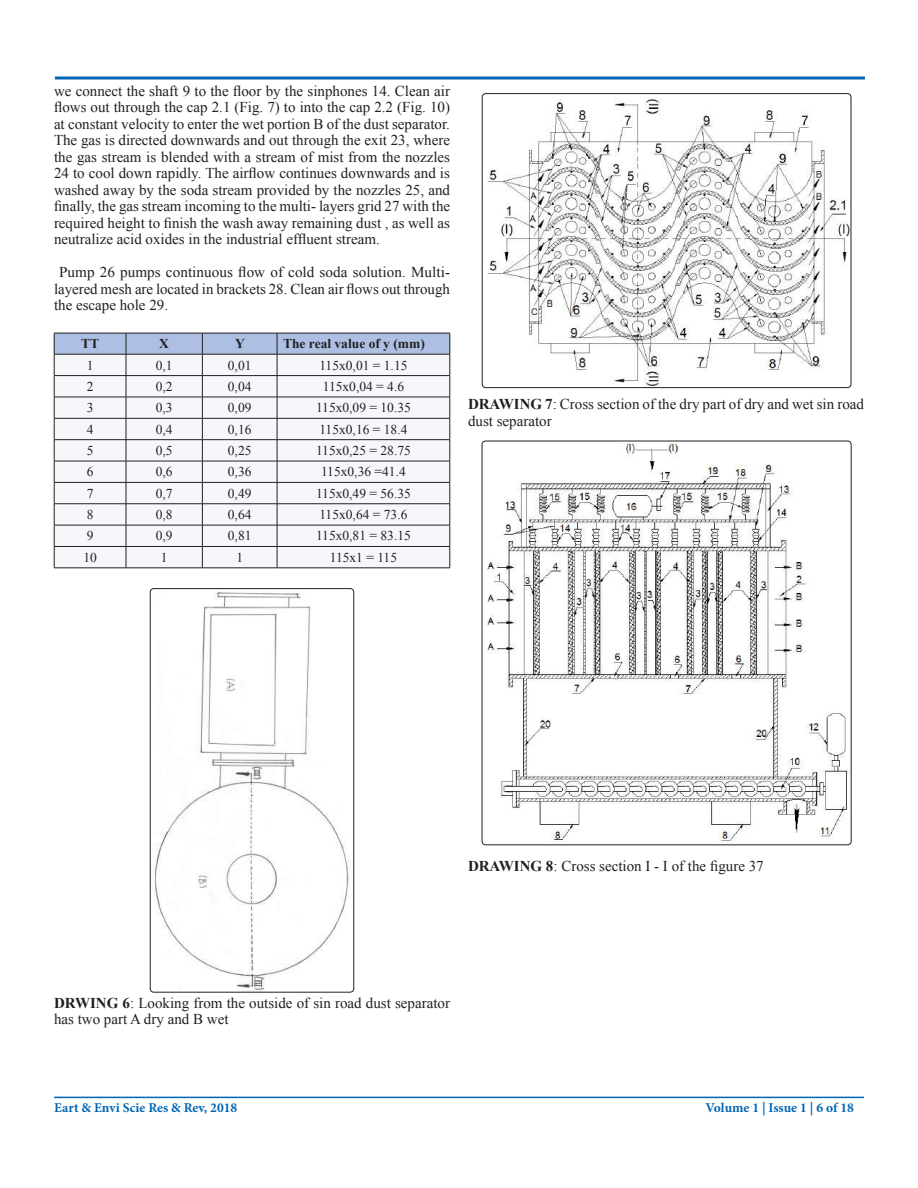
<style>
.page{position:relative;width:918px;height:1188px;background:#fff}
.page>*{position:absolute;margin:0;border:0;box-sizing:border-box;transform-origin:0 0}
.t1{font:15px/16.5px "Times New Roman";color:#231f20;text-align:justify}
.t2{font:13.5px "Times New Roman";color:#231f20}
.t3{font:700 13.5px "Minion Pro";color:#0166b3}
.t4{font:700 13.5px "Times New Roman";color:#231f20}
.s1{font-weight:700}
</style>
<div class="page">
<svg style="left:54px;top:76px;width:811px;height:4px;background:#408cc5"></svg>
<hr style="left:54px;top:1097px;width:810px;height:1px;background:#0166b3">
<svg style="left:54px;top:333px;width:397px;height:235px"></svg>
<hr style="left:54px;top:568px;width:72px;height:1px;background:#231f20">
<hr style="left:126px;top:568px;width:76px;height:1px;background:#231f20">
<hr style="left:202px;top:568px;width:75px;height:1px;background:#231f20">
<hr style="left:277px;top:568px;width:173px;height:1px;background:#231f20">
<img style="left:150px;top:589px;width:204px;height:403px">
<div style="left:150px;top:588px;width:204px;height:404px;border:1px solid #231f20;border-radius:4px"></div>
<img style="left:482px;top:94px;width:369px;height:294px">
<div style="left:482px;top:93px;width:369px;height:295px;border:1px solid #231f20;border-radius:4px"></div>
<img style="left:482px;top:441px;width:369px;height:404px">
<div style="left:482px;top:441px;width:369px;height:404px;border:1px solid #231f20;border-radius:4px"></div>
<p class="t1" style="left:54px;top:82px;width:398px">we connect the shaft 9 to the floor by the sinphones 14. Clean air flows out through the cap 2.1 (Fig. 7) to into the cap 2.2 (Fig. 10) at constant velocity to enter the wet portion B of the dust separator.<br>The gas is directed downwards and out through the exit 23, where the gas stream is blended with a stream of mist from the nozzles 24 to cool down rapidly. The airflow continues downwards and is washed away by the soda stream provided by the nozzles 25, and finally, the gas stream incoming to the multi- layers grid 27 with the required height to finish the wash away remaining dust , as well as neutralize acid oxides in the industrial effluent stream.</p>
<p class="t1" style="left:54px;top:264px;width:398px;text-indent:5px">Pump 26 pumps continuous flow of cold soda solution. Multi&shy;layered mesh are located in brackets 28. Clean air flows out through the escape hole 29.</p>
<p class="t4" style="left:81px;top:334px;width:20px">TT</p>
<p class="t4" style="left:159px;top:334px;width:11px">X</p>
<p class="t4" style="left:235px;top:334px;width:11px">Y</p>
<p class="t4" style="left:283px;top:334px;width:143px">The real value of y (mm)</p>
<p class="t2" style="left:87px;top:356px;width:8px">1</p>
<p class="t2" style="left:156px;top:356px;width:18px">0,1</p>
<p class="t2" style="left:228px;top:356px;width:25px">0,01</p>
<p class="t2" style="left:319px;top:356px;width:90px">115x0,01 = 1.15</p>
<p class="t2" style="left:87px;top:377px;width:8px">2</p>
<p class="t2" style="left:156px;top:377px;width:18px">0,2</p>
<p class="t2" style="left:228px;top:377px;width:25px">0,04</p>
<p class="t2" style="left:323px;top:377px;width:83px">115x0,04 = 4.6</p>
<p class="t2" style="left:87px;top:399px;width:8px">3</p>
<p class="t2" style="left:156px;top:399px;width:18px">0,3</p>
<p class="t2" style="left:228px;top:399px;width:25px">0,09</p>
<p class="t2" style="left:316px;top:399px;width:96px">115x0,09 = 10.35</p>
<p class="t2" style="left:87px;top:420px;width:8px">4</p>
<p class="t2" style="left:156px;top:420px;width:18px">0,4</p>
<p class="t2" style="left:228px;top:420px;width:25px">0,16</p>
<p class="t2" style="left:319px;top:420px;width:90px">115x0,16 = 18.4</p>
<p class="t2" style="left:87px;top:441px;width:8px">5</p>
<p class="t2" style="left:156px;top:441px;width:18px">0,5</p>
<p class="t2" style="left:228px;top:441px;width:25px">0,25</p>
<p class="t2" style="left:316px;top:441px;width:96px">115x0,25 = 28.75</p>
<p class="t2" style="left:87px;top:463px;width:8px">6</p>
<p class="t2" style="left:156px;top:463px;width:18px">0,6</p>
<p class="t2" style="left:228px;top:463px;width:25px">0,36</p>
<p class="t2" style="left:321px;top:463px;width:86px">115x0,36 =41.4</p>
<p class="t2" style="left:87px;top:484px;width:8px">7</p>
<p class="t2" style="left:156px;top:484px;width:18px">0,7</p>
<p class="t2" style="left:228px;top:484px;width:25px">0,49</p>
<p class="t2" style="left:316px;top:484px;width:96px">115x0,49 = 56.35</p>
<p class="t2" style="left:87px;top:506px;width:8px">8</p>
<p class="t2" style="left:156px;top:506px;width:18px">0,8</p>
<p class="t2" style="left:228px;top:506px;width:25px">0,64</p>
<p class="t2" style="left:319px;top:506px;width:90px">115x0,64 = 73.6</p>
<p class="t2" style="left:87px;top:527px;width:8px">9</p>
<p class="t2" style="left:156px;top:527px;width:18px">0,9</p>
<p class="t2" style="left:228px;top:527px;width:25px">0,81</p>
<p class="t2" style="left:316px;top:527px;width:96px">115x0,81 = 83.15</p>
<p class="t2" style="left:83px;top:548px;width:15px">10</p>
<p class="t2" style="left:161px;top:548px;width:8px">1</p>
<p class="t2" style="left:236px;top:548px;width:8px">1</p>
<p class="t2" style="left:330px;top:548px;width:69px">115x1 = 115</p>
<p class="t1" style="left:468px;top:396px;width:398px"><span class="s1">DRAWING 7</span>: Cross section of the dry part of dry and wet sin road dust separator</p>
<p class="t1" style="left:468px;top:858px;width:297px"><span class="s1">DRAWING 8</span>: Cross section I - I of the figure 37</p>
<p class="t1" style="left:54px;top:994px;width:398px"><span class="s1">DRWING 6</span>: Looking from the outside of sin road dust separator has two part A dry and B wet</p>
<p class="t3" style="left:54px;top:1098px;width:185px">Eart &amp; Envi Scie Res &amp; Rev, 2018</p>
<p class="t3" style="left:706px;top:1098px;width:150px">Volume 1 | Issue 1 | 6 of 18</p>
</div>
